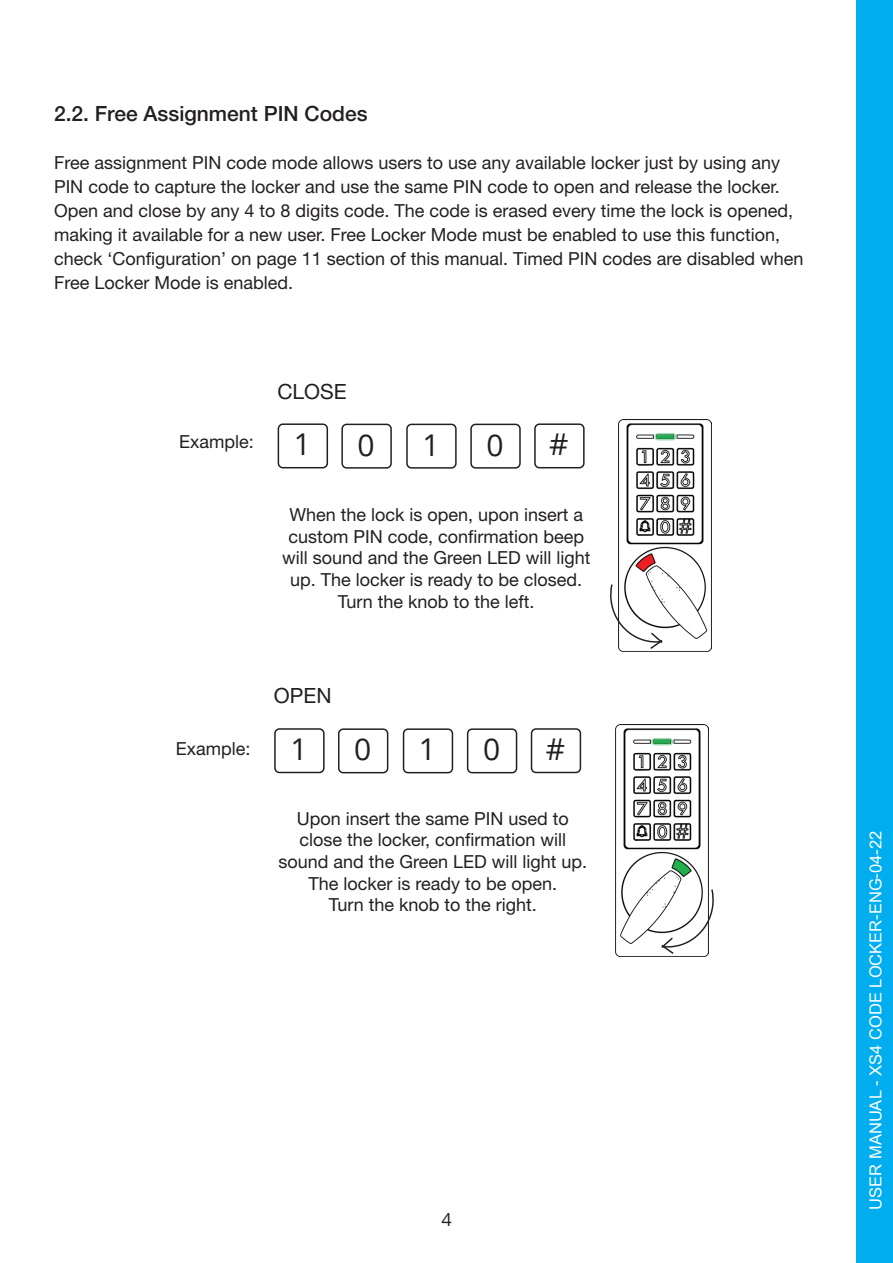
<style>
.page{position:relative;width:893px;height:1263px;background:#fff}
.page>*{position:absolute;margin:0;border:0;box-sizing:border-box;transform-origin:0 0}
.t1{font:30px "Open Sans";color:#231f20}
.t2{font:500 21px "Helvetica Neue LT Std";color:#231f20}
.t3{font:21px "Helvetica Neue LT Std";color:#231f20}
.t4{font:18px/21.6px "Helvetica Neue LT Std";color:#231f20;text-align:center}
.t5{font:18px "Open Sans";color:#231f20}
.t6{font:16.5px "Arial Unicode MS";color:#fff}
</style>
<div class="page">
<div style="left:856px;top:0;width:37px;height:1263px;background:#00aeef"></div>
<div style="left:403px;top:728px;width:50px;height:45px;border:2px solid #231f20;border-radius:4px"></div>
<div style="left:531px;top:728px;width:50px;height:45px;border:2px solid #231f20;border-radius:4px"></div>
<div style="left:338px;top:728px;width:50px;height:45px;border:2px solid #231f20;border-radius:4px"></div>
<div style="left:467px;top:728px;width:50px;height:45px;border:2px solid #231f20;border-radius:4px"></div>
<div style="left:274px;top:728px;width:51px;height:45px;border:2px solid #231f20;border-radius:4px"></div>
<img style="left:615px;top:724px;width:93px;height:232px">
<svg style="left:660px;top:888px;width:54px;height:67px"></svg>
<hr style="left:654px;top:740px;width:16px;height:3px;background:#1ab04b">
<svg style="left:655px;top:738px;width:14px;height:7px"></svg>
<div style="left:406px;top:424px;width:51px;height:45px;border:2px solid #231f20;border-radius:4px"></div>
<div style="left:534px;top:423px;width:51px;height:45px;border:2px solid #231f20;border-radius:4px"></div>
<div style="left:341px;top:424px;width:51px;height:45px;border:2px solid #231f20;border-radius:4px"></div>
<div style="left:470px;top:424px;width:51px;height:45px;border:2px solid #231f20;border-radius:4px"></div>
<div style="left:278px;top:423px;width:50px;height:45px;border:2px solid #231f20;border-radius:4px"></div>
<img style="left:618px;top:419px;width:94px;height:233px">
<svg style="left:610px;top:583px;width:54px;height:67px"></svg>
<hr style="left:657px;top:435px;width:16px;height:3px;background:#1ab04b">
<svg style="left:658px;top:433px;width:15px;height:7px"></svg>
<p class="t2" style="left:54px;top:101px;width:315px">2.2. Free Assignment PIN Codes</p>
<p class="t4" style="left:54px;top:151px;width:751px;line-height:24px;text-align:left">Free assignment PIN code mode allows users to use any available locker just by using any PIN code to capture the locker and use the same PIN code to open and release the locker.<br>Open and close by any 4 to 8 digits code. The code is erased every time the lock is opened, making it available for a new user. Free Locker Mode must be enabled to use this function, check ‘Configuration’ on page 11 section of this manual. Timed PIN codes are disabled when Free Locker Mode is enabled.</p>
<p class="t4" style="left:179px;top:431px;width:76px">Example:</p>
<p class="t3" style="left:277px;top:379px;width:71px">CLOSE</p>
<h1 class="t1" style="left:294px;top:424px;width:19px">1</h1>
<h1 class="t1" style="left:358px;top:424px;width:19px">0</h1>
<h1 class="t1" style="left:422px;top:424px;width:19px">1</h1>
<h1 class="t1" style="left:486px;top:424px;width:19px">0</h1>
<h1 class="t1" style="left:549px;top:424px;width:21px">#</h1>
<p class="t4" style="left:282px;top:504px;width:310px">When the lock is open, upon insert a custom PIN code, confirmation beep will sound and the Green LED will light up. The locker is ready to be closed.<br>Turn the knob to the left.</p>
<p class="t4" style="left:176px;top:737px;width:76px">Example:</p>
<p class="t3" style="left:274px;top:683px;width:59px">OPEN</p>
<h1 class="t1" style="left:290px;top:729px;width:19px">1</h1>
<h1 class="t1" style="left:354px;top:729px;width:19px">0</h1>
<h1 class="t1" style="left:419px;top:729px;width:19px">1</h1>
<h1 class="t1" style="left:483px;top:729px;width:19px">0</h1>
<h1 class="t1" style="left:546px;top:729px;width:21px">#</h1>
<p class="t4" style="left:279px;top:807px;width:310px">Upon insert the same PIN used to close the locker, confirmation will sound and the Green LED will light up.<br>The locker is ready to be open.<br>Turn the knob to the right.</p>
<p class="t5" style="left:441px;top:1207px;width:12px">4</p>
<p class="t6" style="left:863px;top:1209px;width:380px;rotate:-90deg">USER MANUAL - XS4 CODE LOCKER-ENG-04-22</p>
</div>
